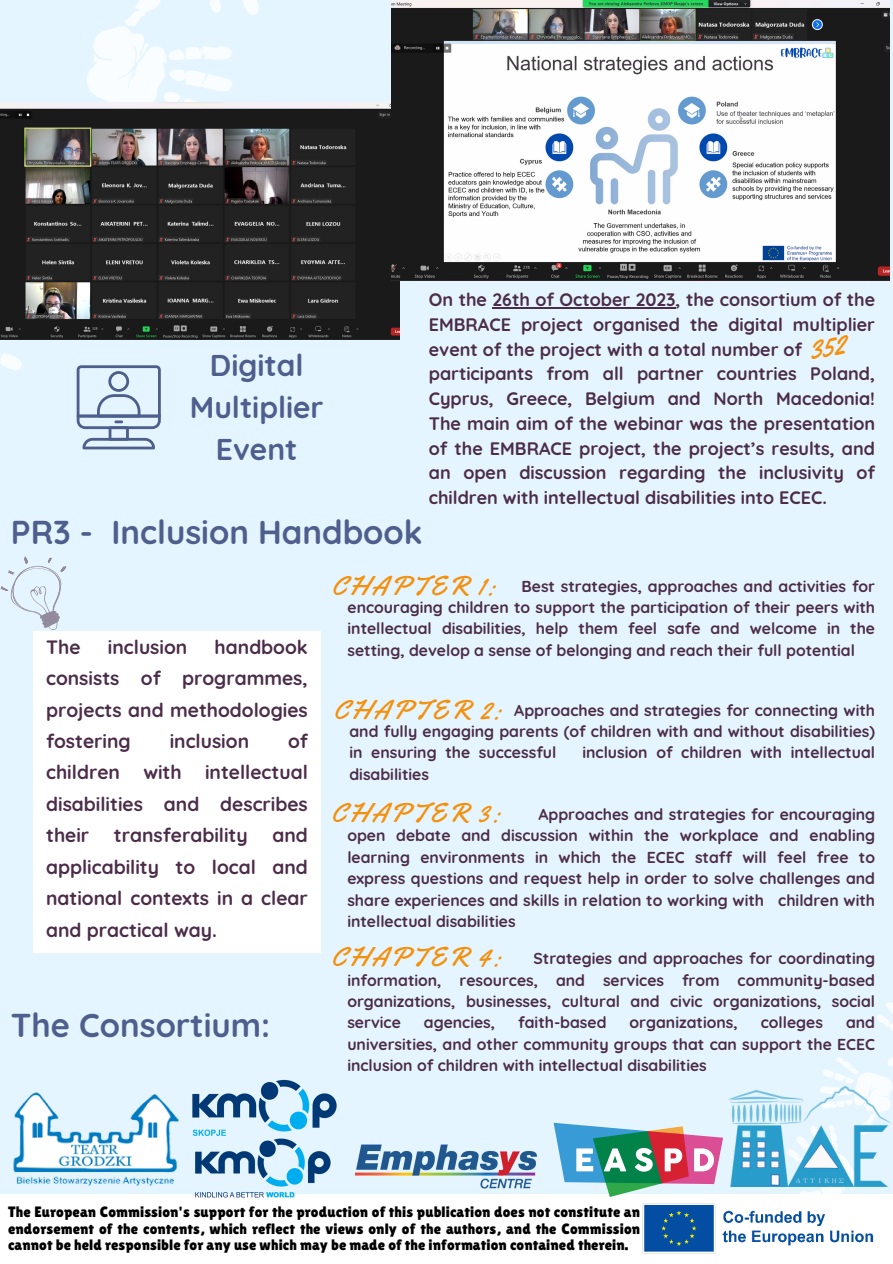
<style>
.page{position:relative;width:893px;height:1264px;background:#fff}
.page>*{position:absolute;margin:0;border:0;box-sizing:border-box;transform-origin:0 0}
.t1{font:700 33px "Quicksand";color:#4e5e8d}
.t2{font:700 30px/41.5px "Quicksand";color:#4e5e8d;text-align:center}
.t3{font:27.15px "Yellowtail";letter-spacing:.085em;color:#f4900c}
.t4{font:700 19.2px/31.5px "Quicksand";color:#4b2c49;text-align:justify}
.t5{font:700 18px/24.8px "Quicksand";color:#4b2c49;text-align:justify}
.t6{font:700 15.75px/21.3px "Quicksand";color:#4b2c49;text-align:justify}
.t7{font:15px/16.8px "Lilita One";letter-spacing:.01em;color:#000;text-align:justify}
</style>
<div class="page">
<div style="left:0;top:0;width:892px;height:1262px;background:#e5f5ff"></div>
<div style="left:0;top:1193px;width:892px;height:69px;background:#fff"></div>
<img style="left:642px;top:1203px;width:232px;height:51px">
<svg style="left:0;top:0;width:295px;height:103px"></svg>
<svg style="left:0;top:339px;width:34px;height:31px"></svg>
<svg style="left:785px;top:1057px;width:107px;height:151px"></svg>
<svg style="left:877px;top:1002px;width:15px;height:28px"></svg>
<img style="left:13px;top:1092px;width:166px;height:94px">
<svg style="left:553px;top:1122px;width:170px;height:74px"></svg>
<img style="left:728px;top:1086px;width:162px;height:100px">
<img style="left:192px;top:1079px;width:145px;height:54px">
<img style="left:347px;top:1144px;width:206px;height:50px">
<img style="left:0;top:103px;width:400px;height:236px">
<div style="left:33px;top:631px;width:288px;height:321px;background:#fff"></div>
<img style="left:182px;top:1133px;width:165px;height:65px">
<img style="left:391px;top:0;width:498px;height:280px">
<svg style="left:77px;top:365px;width:84px;height:84px"></svg>
<hr style="left:492px;top:307px;width:183px;height:1px;background:#4b2c49">
<svg style="left:0;top:556px;width:66px;height:74px"></svg>
<p class="t2" style="left:190px;top:344px;width:135px">Digital<br>Multiplier<br>Event</p>
<p class="t1" style="left:11px;top:511px;width:413px">PR3 - Inclusion Handbook</p>
<p class="t5" style="left:429px;top:287px;width:448px">On the 26th of October 2023, the consortium of the EMBRACE project organised the digital multiplier event of the project with a total number of</p>
<p class="t5" style="left:429px;top:361px;width:448px">participants from all partner countries Poland, Cyprus, Greece, Belgium and North Macedonia!<br>The main aim of the webinar was the presentation of the EMBRACE project, the project’s results, and an open discussion regarding the inclusivity of children with intellectual disabilities into ECEC.</p>
<p class="t4" style="left:46px;top:630px;width:36px">The</p>
<p class="t4" style="left:108px;top:630px;width:81px">inclusion</p>
<p class="t4" style="left:46px;top:630px;width:263px;text-indent:168px">handbook consists of programmes, projects and methodologies fostering</p>
<p class="t4" style="left:46px;top:725px;width:263px;text-indent:242px">of children with intellectual disabilities and describes their</p>
<p class="t4" style="left:170px;top:725px;width:81px">inclusion</p>
<p class="t4" style="left:46px;top:819px;width:263px;text-indent:226px">and applicability to local and national contexts in a clear and practical way.</p>
<p class="t4" style="left:114px;top:819px;width:135px">transferability</p>
<p class="t1" style="left:11px;top:1003px;width:261px">The Consortium:</p>
<p class="t3" style="left:331px;top:568px;width:166px">CHAPTER 1:</p>
<p class="t6" style="left:347px;top:575px;width:529px;text-indent:174px">Best strategies, approaches and activities for encouraging children to support the participation of their peers with intellectual disabilities, help them feel safe and welcome in the setting, develop a sense of belonging and reach their full potential</p>
<p class="t3" style="left:333px;top:692px;width:170px">CHAPTER 2:</p>
<p class="t6" style="left:349px;top:699px;width:527px;text-indent:165px">Approaches and strategies for connecting with and fully engaging parents (of children with and without disabilities) in ensuring the successful</p>
<p class="t6" style="left:582px;top:741px;width:294px">inclusion of children with intellectual</p>
<p class="t6" style="left:349px;top:763px;width:81px">disabilities</p>
<p class="t3" style="left:331px;top:795px;width:171px">CHAPTER 3:</p>
<p class="t6" style="left:347px;top:803px;width:529px;text-indent:191px">Approaches and strategies for encouraging open debate and discussion within the workplace and enabling learning environments in which the ECEC staff will feel free to express questions and request help in order to solve challenges and share experiences and skills in relation to working with children with intellectual disabilities</p>
<p class="t3" style="left:331px;top:939px;width:172px">CHAPTER 4:</p>
<p class="t6" style="left:347px;top:947px;width:529px;text-indent:186px">Strategies and approaches for coordinating information, resources, and services from community-based organizations, businesses, cultural and civic organizations, social service</p>
<p class="t6" style="left:347px;top:1011px;width:529px;text-indent:498px">and universities, and other community groups that can support the ECEC inclusion of children with intellectual disabilities</p>
<p class="t6" style="left:424px;top:1011px;width:73px">agencies,</p>
<p class="t6" style="left:518px;top:1011px;width:90px">faith-based</p>
<p class="t6" style="left:629px;top:1011px;width:110px">organizations,</p>
<p class="t6" style="left:760px;top:1011px;width:64px">colleges</p>
<p class="t7" style="left:8px;top:1202px;width:633px">The European Commission's support for the production of this publication does not constitute an endorsement of the contents, which reflect the views only of the authors, and the Commission cannot be held responsible for any use which may be made of the information contained therein.</p>
</div>
